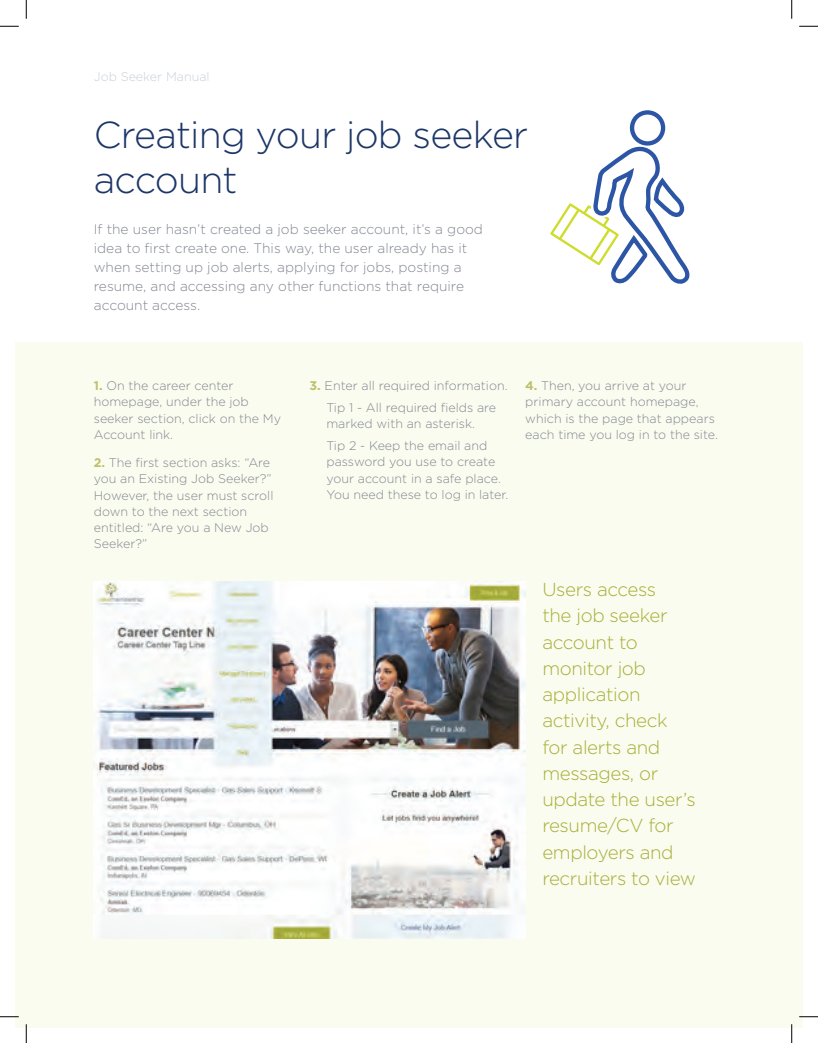
<style>
.page{position:relative;width:818px;height:1043px;background:#fff}
.page>*{position:absolute;margin:0;border:0;box-sizing:border-box;transform-origin:0 0}
.t1{font:300 37.5px/45px "Gotham";letter-spacing:-.02em;color:#1c3667}
.t2{font:300 18.75px/26.2px "Gotham";letter-spacing:-.02em;color:#a8ae37}
.t3{font:300 13.75px/18.8px "Gotham";color:#828790}
.t4{font:300 12.5px/16.2px "Gotham";color:#828790}
.t5{font:300 12.5px "Gotham";color:#c9d0d6}
.s1{font-weight:700;color:#bfc06d}
</style>
<div class="page">
<div style="left:15px;top:342px;width:787px;height:686px;background:#fafcf0"></div>
<img style="left:93px;top:581px;width:433px;height:357px">
<svg style="left:550px;top:110px;width:140px;height:174px"></svg>
<svg style="left:0;top:25px;width:19px;height:2px"></svg>
<svg style="left:799px;top:25px;width:19px;height:2px"></svg>
<svg style="left:0;top:1016px;width:19px;height:1px"></svg>
<svg style="left:799px;top:1015px;width:19px;height:2px"></svg>
<svg style="left:25px;top:0;width:2px;height:19px"></svg>
<svg style="left:25px;top:1024px;width:2px;height:18px"></svg>
<svg style="left:791px;top:0;width:1px;height:19px"></svg>
<svg style="left:791px;top:1024px;width:1px;height:18px"></svg>
<p class="t5" style="left:94px;top:69px;width:117px">Job Seeker Manual</p>
<h1 class="t1" style="left:94px;top:111px;width:436px">Creating your job seeker account</h1>
<p class="t3" style="left:94px;top:220px;width:391px">If the user hasn’t created a job seeker account, it’s a good idea to first create one. This way, the user already has it when setting up job alerts, applying for jobs, posting a resume, and accessing any other functions that require account access.</p>
<p class="t4" style="left:94px;top:377px;width:189px"><span class="s1">1.</span> On the career center homepage, under the job seeker section, click on the My<br>Account link.</p>
<p class="t4" style="left:94px;top:454px;width:181px"><span class="s1">2.</span> The first section asks: “Are you an Existing Job Seeker?”<br>However, the user must scroll down to the next section entitled: “Are you a New Job<br>Seeker?”</p>
<p class="t4" style="left:309px;top:374px;width:199px;line-height:21.9px;text-align:center"><span class="s1">3.</span> Enter all required information.<br>Tip 1 - All required fields are</p>
<p class="t4" style="left:326px;top:412px;width:162px;line-height:21.9px">marked with an asterisk.<br>Tip 2 - Keep the email and</p>
<p class="t4" style="left:326px;top:453px;width:183px">password you use to create your account in a safe place.<br>You need these to log in later.</p>
<p class="t4" style="left:525px;top:377px;width:194px"><span class="s1">4.</span> Then, you arrive at your primary account homepage, which is the page that appears each time you log in to the site.</p>
<h2 class="t2" style="left:542px;top:575px;width:155px">Users access<br>the job seeker account to monitor job application activity, check for alerts and messages, or update the user’s resume/CV for employers and recruiters to view</h2>
</div>
